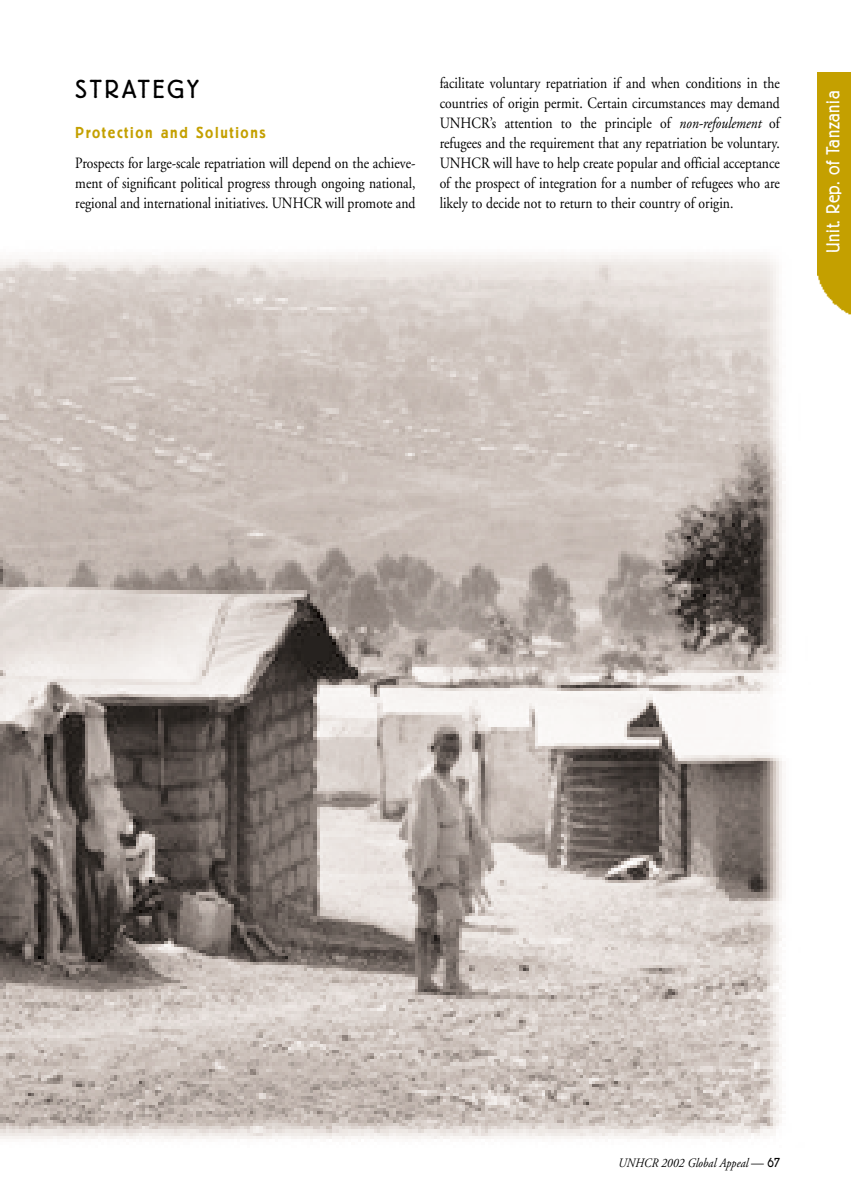
<style>
.page{position:relative;width:851px;height:1202px;background:#fff}
.page>*{position:absolute;margin:0;border:0;box-sizing:border-box;transform-origin:0 0}
.t1{font:300 25.65px "Berliner Grotesk";letter-spacing:.11em;color:#000}
.t2{font:300 18.6px "Berliner Grotesk";letter-spacing:.03em;color:#fff;scale:.95 1}
.t3{font:15.6px/20px "Adobe Garamond";color:#000;text-align:justify;scale:.87 1}
.t4{font:500 15.6px "Berliner Grotesk";letter-spacing:.105em;color:#c4a000}
.t5{font:italic 12.9px "Adobe Garamond";color:#000;scale:.9 1}
.s1{font-style:italic}
.s2{font-style:normal;font-size:14.25px}
.s3{font-family:"Berliner Grotesk";font-weight:300;font-style:normal}
</style>
<div class="page">
<div style="left:817px;top:72px;width:33px;height:243px;background:#c4a000"></div>
<img style="left:0;top:255px;width:786px;height:884px">
<h1 class="t1" style="left:75px;top:80px;width:125px">STRATEGY</h1>
<p class="t4" style="left:75px;top:127px;width:192px">Protection and Solutions</p>
<p class="t3" style="left:75px;top:154px;width:392px">Prospects for large-scale repatriation will depend on the achieve&shy;ment of significant political progress through ongoing national, regional and international initiatives. UNHCR will promote and</p>
<p class="t3" style="left:439px;top:75px;width:392px">facilitate voluntary repatriation if and when conditions in the countries of origin permit. Certain circumstances may demand UNHCR’s attention to the principle of <span class="s1">non-refoulement</span> of refugees and the requirement that any repatriation be voluntary.<br>UNHCR will have to help create popular and official acceptance of the prospect of integration for a number of refugees who are likely to decide not to return to their country of origin.</p>
<p class="t2" style="left:826px;top:252px;width:172px;rotate:-90deg">Unit. Rep. of Tanzania</p>
<p class="t5" style="left:617px;top:1157px;width:181px">UNHCR 2002 Global Appeal <span class="s2">—</span> <span class="s3">67</span></p>
</div>
